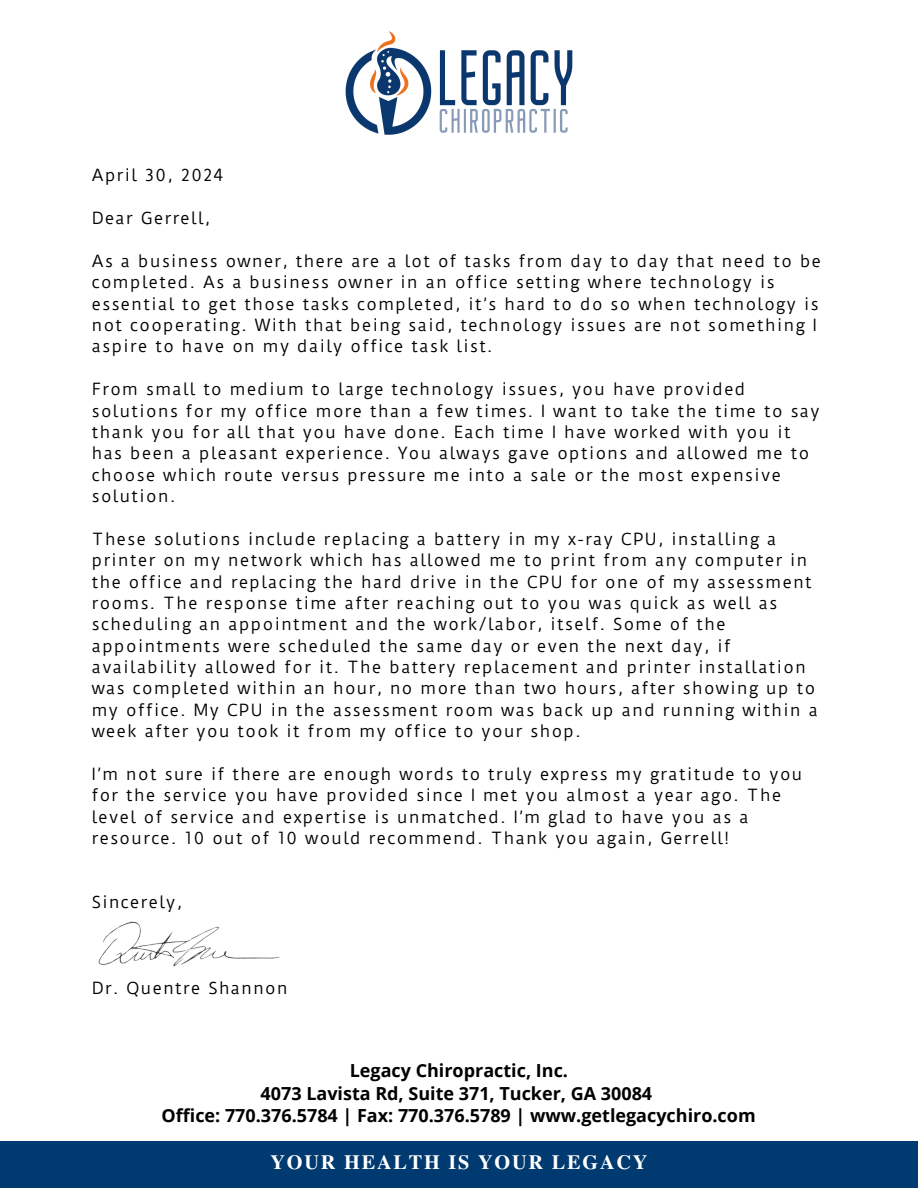
<style>
.page{position:relative;width:918px;height:1188px;background:#fff}
.page>*{position:absolute;margin:0;border:0;box-sizing:border-box;transform-origin:0 0}
.t1{font:700 20.25px "Te X Gyre Termes";letter-spacing:.09em;color:#fff}
.t2{font:700 18px/22.5px "Open Sans";color:#000;text-align:center}
.t3{font:15.75px/21.3px "Duru Sans";letter-spacing:.09em;color:#000}
</style>
<div class="page">
<div style="left:0;top:1142px;width:918px;height:46px;background:#003a70"></div>
<img style="left:345px;top:31px;width:228px;height:104px">
<img style="left:98px;top:921px;width:182px;height:46px">
<p class="t3" style="left:92px;top:165px;width:133px">April 30, 2024</p>
<p class="t3" style="left:92px;top:208px;width:120px">Dear Gerrell,</p>
<p class="t3" style="left:92px;top:251px;width:731px">As a business owner, there are a lot of tasks from day to day that need to be completed. As a business owner in an office setting where technology is essential to get those tasks completed, it’s hard to do so when technology is not cooperating. With that being said, technology issues are not something I aspire to have on my daily office task list.</p>
<p class="t3" style="left:92px;top:379px;width:729px">From small to medium to large technology issues, you have provided solutions for my office more than a few times. I want to take the time to say thank you for all that you have done. Each time I have worked with you it has been a pleasant experience. You always gave options and allowed me to choose which route versus pressure me into a sale or the most expensive solution.</p>
<p class="t3" style="left:92px;top:528px;width:728px">These solutions include replacing a battery in my x-ray CPU, installing a printer on my network which has allowed me to print from any computer in the office and replacing the hard drive in the CPU for one of my assessment rooms. The response time after reaching out to you was quick as well as scheduling an appointment and the work/labor, itself. Some of the appointments were scheduled the same day or even the next day, if availability allowed for it. The battery replacement and printer installation was completed within an hour, no more than two hours, after showing up to my office. My CPU in the assessment room was back up and running within a week after you took it from my office to your shop.</p>
<p class="t3" style="left:92px;top:764px;width:712px">I’m not sure if there are enough words to truly express my gratitude to you for the service you have provided since I met you almost a year ago. The level of service and expertise is unmatched. I’m glad to have you as a resource. 10 out of 10 would recommend. Thank you again, Gerrell!</p>
<p class="t3" style="left:92px;top:892px;width:92px">Sincerely,</p>
<p class="t3" style="left:92px;top:977px;width:197px">Dr. Quentre Shannon</p>
<h1 class="t2" style="left:162px;top:1059px;width:596px">Legacy Chiropractic, Inc.<br>4073 Lavista Rd, Suite 371, Tucker, GA 30084<br>Office: 770.376.5784 | Fax: 770.376.5789 | www.getlegacychiro.com</h1>
<h2 class="t1" style="left:271px;top:1146px;width:378px">YOUR HEALTH IS YOUR LEGACY</h2>
</div>
